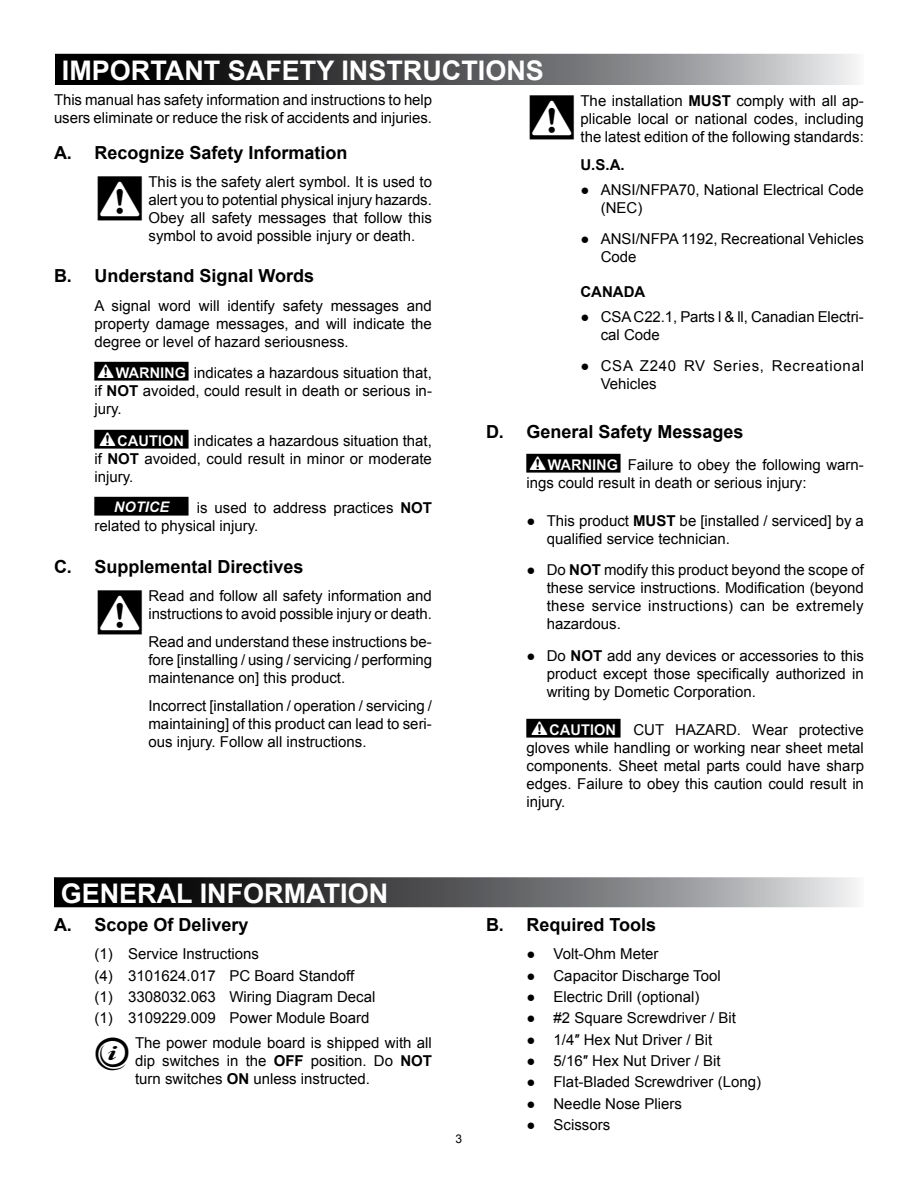
<style>
.page{position:relative;width:918px;height:1188px;background:#fff}
.page>*{position:absolute;margin:0;border:0;box-sizing:border-box;transform-origin:0 0}
.t1{font:700 27px "Arial";color:#fff}
.t2{font:700 18px "Arial";color:#000}
.t3{font:15px/18px "Arial";color:#000;text-align:justify}
.t4{font:15px/18px "Arial";letter-spacing:.05em;color:#000}
.t5{font:700 15px "Arial";color:#000}
.t6{font:12px "Arial";color:#000}
.s1{font-weight:700}
</style>
<div class="page">
<svg style="left:55px;top:54px;width:803px;height:30px;background:#5c5d5e"></svg>
<svg style="left:54px;top:877px;width:804px;height:30px;background:#5d5e5f"></svg>
<h1 class="t1" style="left:62px;top:52px;width:484px">IMPORTANT SAFETY INSTRUCTIONS</h1>
<p class="t3" style="left:54px;top:91px;width:380px">This manual has safety information and instructions to help users eliminate or reduce the risk of accidents and injuries.</p>
<p class="t2" style="left:54px;top:140px;width:295px">A. Recognize Safety Information</p>
<p class="t3" style="left:148px;top:173px;width:285px">This is the safety alert symbol. It is used to alert you to potential physical injury hazards.<br>Obey all safety messages that follow this symbol to avoid possible injury or death.</p>
<p class="t2" style="left:54px;top:264px;width:262px">B. Understand Signal Words</p>
<p class="t3" style="left:94px;top:297px;width:339px">A signal word will identify safety messages and property damage messages, and will indicate the degree or level of hazard seriousness.</p>
<p class="t3" style="left:94px;top:364px;width:339px;text-indent:99px">indicates a hazardous situation that, if <span class="s1">NOT</span> avoided, could result in death or serious in&shy;jury.</p>
<p class="t3" style="left:94px;top:432px;width:339px;text-indent:99px">indicates a hazardous situation that, if <span class="s1">NOT</span> avoided, could result in minor or moderate injury.</p>
<p class="t3" style="left:94px;top:499px;width:339px;text-indent:102px">is used to address practices <span class="s1">NOT </span>related to physical injury.</p>
<p class="t2" style="left:54px;top:555px;width:251px">C. Supplemental Directives</p>
<p class="t3" style="left:148px;top:587px;width:285px">Read and follow all safety information and instructions to avoid possible injury or death.</p>
<p class="t3" style="left:148px;top:633px;width:285px">Read and understand these instructions be&shy;fore [installing / using / servicing / performing maintenance on] this product.</p>
<p class="t3" style="left:148px;top:697px;width:285px">Incorrect [installation / operation / servicing / maintaining] of this product can lead to seri&shy;ous injury. Follow all instructions.</p>
<p class="t3" style="left:580px;top:92px;width:285px">The installation <span class="s1">MUST</span> comply with all ap&shy;plicable local or national codes, including the latest edition of the following standards:</p>
<p class="t5" style="left:580px;top:155px;width:46px">U.S.A.</p>
<p class="t3" style="left:601px;top:181px;width:265px;text-indent:-20px">● ANSI/NFPA70, National Electrical Code (NEC)</p>
<p class="t3" style="left:601px;top:230px;width:265px;text-indent:-20px">● ANSI/NFPA 1192, Recreational Vehicles<br>Code</p>
<p class="t5" style="left:580px;top:282px;width:66px">CANADA</p>
<p class="t3" style="left:601px;top:308px;width:265px;text-indent:-20px">● CSA C22.1, Parts l &amp; ll, Canadian Electri&shy;cal Code</p>
<p class="t4" style="left:601px;top:357px;width:265px;text-indent:-20px">● CSA Z240 RV Series, Recreational<br>Vehicles</p>
<p class="t2" style="left:486px;top:420px;width:259px">D. General Safety Messages</p>
<p class="t3" style="left:526px;top:455px;width:339px;text-indent:101px">Failure to obey the following warn&shy;ings could result in death or serious injury:</p>
<p class="t3" style="left:547px;top:512px;width:319px;text-indent:-20px">● This product <span class="s1">MUST</span> be [installed / serviced] by a qualified service technician.</p>
<p class="t3" style="left:547px;top:561px;width:319px;text-indent:-20px">● Do <span class="s1">NOT</span> modify this product beyond the scope of these service instructions. Modification (beyond these service instructions) can be extremely hazardous.</p>
<p class="t3" style="left:547px;top:647px;width:319px;text-indent:-20px">● Do <span class="s1">NOT</span> add any devices or accessories to this product except those specifically authorized in writing by Dometic Corporation.</p>
<p class="t3" style="left:526px;top:721px;width:339px;text-indent:107px">CUT HAZARD. Wear protective gloves while handling or working near sheet metal components. Sheet metal parts could have sharp edges. Failure to obey this caution could result in injury.</p>
<h1 class="t1" style="left:61px;top:876px;width:329px">GENERAL INFORMATION</h1>
<p class="t2" style="left:54px;top:913px;width:196px">A. Scope Of Delivery</p>
<p class="t3" style="left:94px;top:943px;width:282px;line-height:21.3px;text-align:left">(1) Service Instructions<br>(4) 3101624.017 PC Board Standoff (1) 3308032.063 Wiring Diagram Decal (1) 3109229.009 Power Module Board</p>
<p class="t3" style="left:135px;top:1034px;width:298px">The power module board is shipped with all dip switches in the <span class="s1">OFF</span> position. Do <span class="s1">NOT </span>turn switches <span class="s1">ON</span> unless instructed.</p>
<p class="t6" style="left:456px;top:1131px;width:8px">3</p>
<p class="t2" style="left:486px;top:913px;width:172px">B. Required Tools</p>
<p class="t3" style="left:526px;top:945px;width:134px">● Volt-Ohm Meter</p>
<p class="t3" style="left:526px;top:966px;width:196px">● Capacitor Discharge Tool</p>
<p class="t3" style="left:526px;top:988px;width:174px">● Electric Drill (optional)</p>
<p class="t3" style="left:526px;top:1009px;width:211px">● #2 Square Screwdriver / Bit</p>
<p class="t3" style="left:526px;top:1031px;width:187px">● 1/4″ Hex Nut Driver / Bit</p>
<p class="t3" style="left:526px;top:1052px;width:196px">● 5/16″ Hex Nut Driver / Bit</p>
<p class="t3" style="left:526px;top:1073px;width:236px">● Flat-Bladed Screwdriver (Long)</p>
<p class="t3" style="left:526px;top:1095px;width:157px">● Needle Nose Pliers</p>
<p class="t3" style="left:526px;top:1116px;width:85px">● Scissors</p>
</div>
